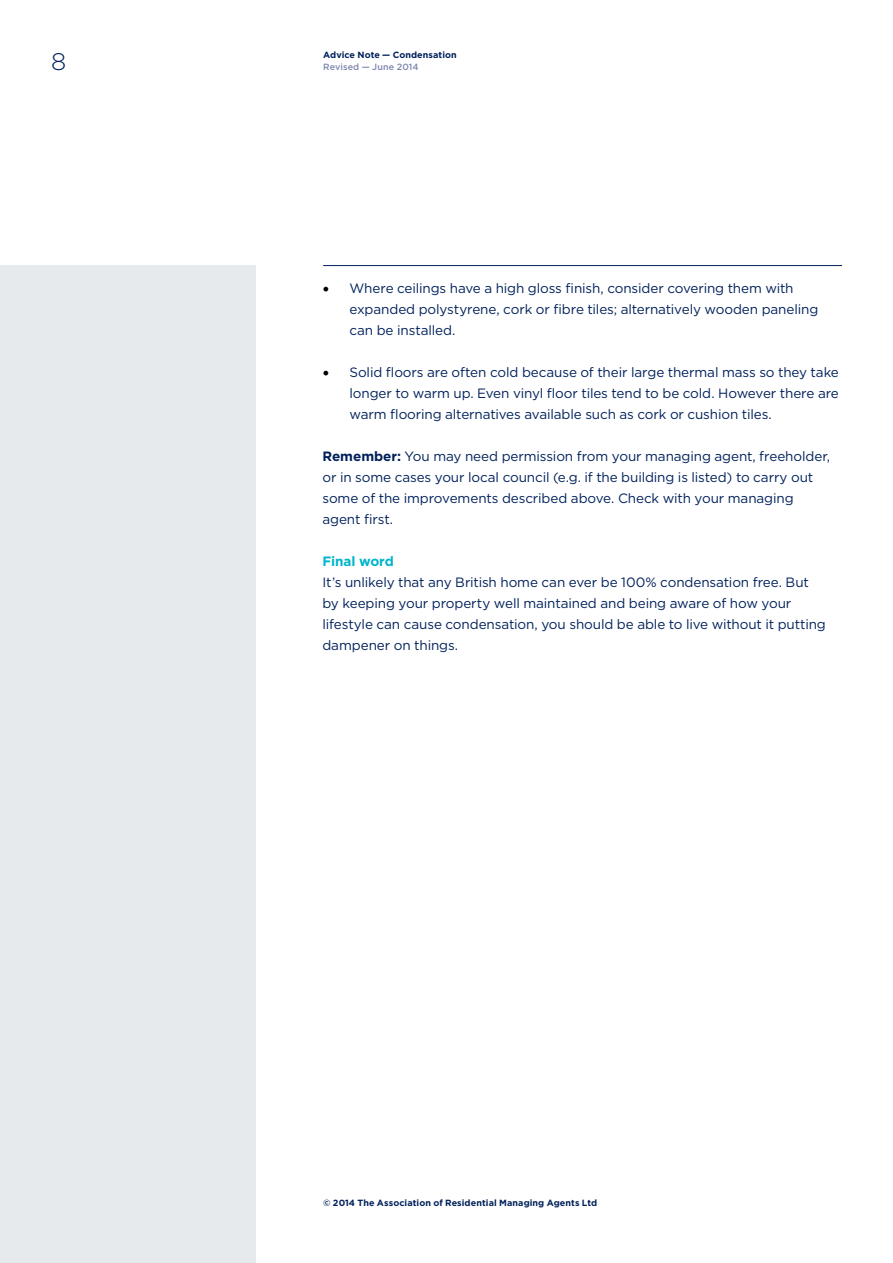
<style>
.page{position:relative;width:893px;height:1263px;background:#fff}
.page>*{position:absolute;margin:0;border:0;box-sizing:border-box;transform-origin:0 0}
.t1{font:300 24px "Gotham";color:#00215b}
.t2{font:13.5px/21px "Gotham";letter-spacing:-.01em;color:#00215b}
.t3{font:700 13.5px "Gotham";letter-spacing:-.005em;color:#00b5cc}
.t4{font:700 9px "Gotham";letter-spacing:.01em;color:#00215b}
.t5{font:500 9px "Gotham";letter-spacing:.01em;color:#7e86ad}
.s1{font-family:"Minion Pro";font-size:18px;color:#000}
.s2{font-weight:700}
</style>
<div class="page">
<div style="left:0;top:266px;width:255px;height:997px;background:#e6eaed"></div>
<hr style="left:323px;top:265px;width:519px;height:1px;background:#00215b">
<h1 class="t1" style="left:51px;top:47px;width:17px">8</h1>
<p class="t4" style="left:323px;top:49px;width:135px">Advice Note — Condensation</p>
<p class="t5" style="left:323px;top:61px;width:97px">Revised — June 2014</p>
<p class="t2" style="left:349px;top:277px;width:470px;text-indent:-27px"><span class="s1">•</span> Where ceilings have a high gloss finish, consider covering them with expanded polystyrene, cork or fibre tiles; alternatively wooden paneling can be installed.</p>
<p class="t2" style="left:349px;top:361px;width:491px;text-align:justify;text-indent:-27px"><span class="s1">•</span> Solid floors are often cold because of their large thermal mass so they take longer to warm up. Even vinyl floor tiles tend to be cold. However there are warm flooring alternatives available such as cork or cushion tiles.</p>
<p class="t2" style="left:322px;top:445px;width:509px"><span class="s2">Remember:</span> You may need permission from your managing agent, freeholder, or in some cases your local council (e.g. if the building is listed) to carry out some of the improvements described above. Check with your managing agent first.</p>
<p class="t3" style="left:322px;top:552px;width:73px">Final word</p>
<p class="t2" style="left:322px;top:571px;width:505px">It’s unlikely that any British home can ever be 100% condensation free. But by keeping your property well maintained and being aware of how your lifestyle can cause condensation, you should be able to live without it putting dampener on things.</p>
<p class="t4" style="left:323px;top:1197px;width:276px">© 2014 The Association of Residential Managing Agents Ltd</p>
</div>
